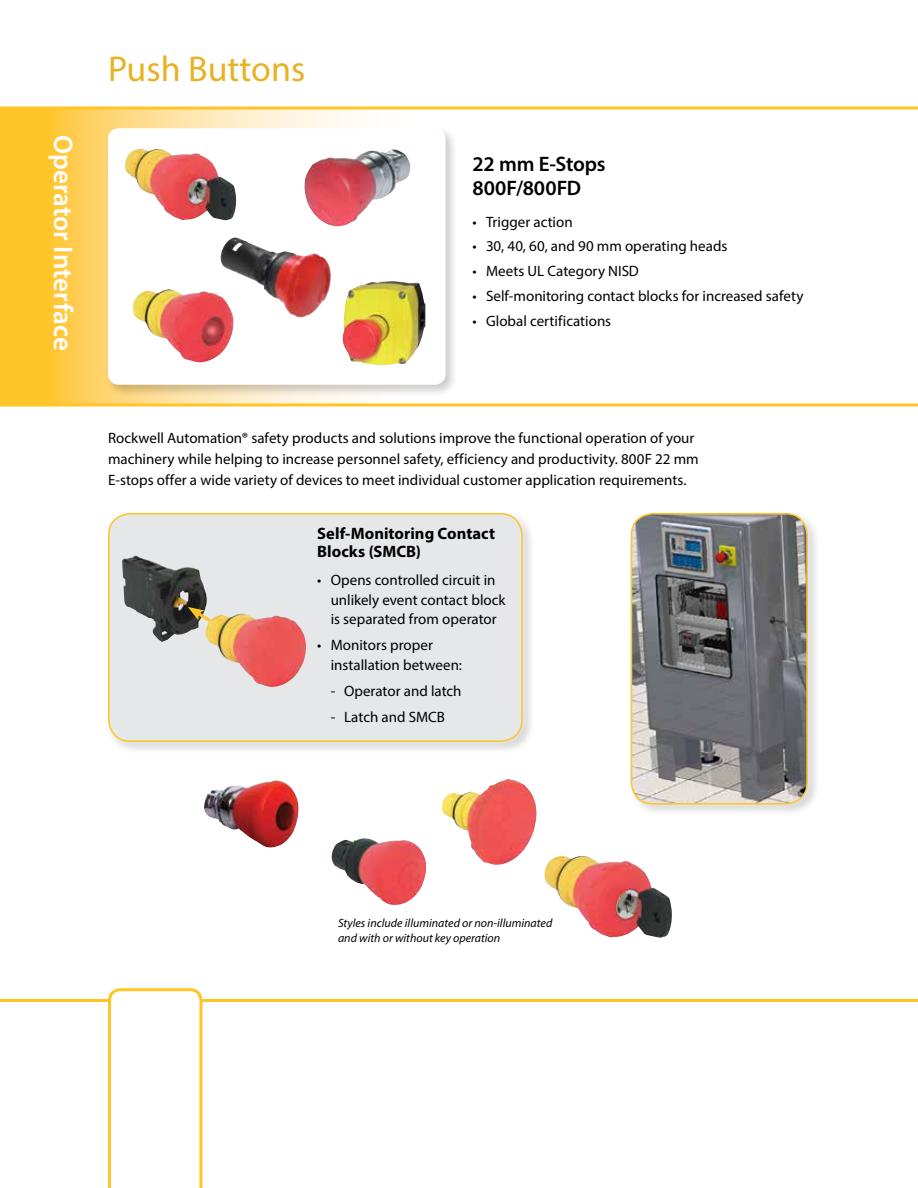
<style>
.page{position:relative;width:918px;height:1188px;background:#fff}
.page>*{position:absolute;margin:0;border:0;box-sizing:border-box;transform-origin:0 0}
.t1{font:36px "Myriad Pro";color:#e7b223}
.t2{font:600 27px "Myriad Pro";color:#fff}
.t3{font:600 21px/24px "Myriad Pro";letter-spacing:-.005em;color:#000}
.t4{font:700 16.5px/18px "Myriad Pro";color:#000}
.t5{font:15px/19.5px "Myriad Pro";color:#000}
.t6{font:italic 12px/15px "Myriad Pro";color:#000}
</style>
<div class="page">
<svg style="left:0;top:110px;width:472px;height:294px"></svg>
<hr style="left:0;top:404px;width:918px;height:2px;background:#ffc425">
<hr style="left:0;top:999px;width:918px;height:3px;background:#ffc425">
<svg style="left:0;top:106px;width:918px;height:4px;background:#ffd156"></svg>
<svg style="left:108px;top:988px;width:94px;height:200px"></svg>
<div style="left:98px;top:503px;width:434px;height:249px;background:#fff;opacity:.75"></div>
<div style="left:109px;top:514px;width:413px;height:227px;background:#e6e7e8;border-radius:22px"></div>
<div style="left:108px;top:513px;width:415px;height:229px;border:2px solid #ffc425;border-radius:22px"></div>
<div style="left:105px;top:125px;width:353px;height:272px;background:#000;opacity:.2"></div>
<div style="left:108px;top:128px;width:338px;height:257px;background:#fff;border-radius:11px"></div>
<img style="left:305px;top:149px;width:106px;height:78px">
<img style="left:125px;top:148px;width:111px;height:73px">
<img style="left:220px;top:237px;width:111px;height:81px">
<img style="left:343px;top:281px;width:83px;height:84px">
<img style="left:133px;top:289px;width:101px;height:74px">
<img style="left:122px;top:555px;width:85px;height:87px">
<svg style="left:188px;top:607px;width:19px;height:23px"></svg>
<img style="left:205px;top:614px;width:101px;height:73px">
<img style="left:204px;top:780px;width:94px;height:67px">
<img style="left:442px;top:779px;width:94px;height:86px">
<img style="left:332px;top:838px;width:94px;height:67px">
<img style="left:544px;top:855px;width:128px;height:83px">
<div style="left:621px;top:503px;width:196px;height:311px;background:#fff;opacity:.75"></div>
<img style="left:631px;top:514px;width:176px;height:290px">
<div style="left:631px;top:513px;width:177px;height:292px;border:2px solid #ffc425;border-radius:22px"></div>
<h2 class="t2" style="left:80px;top:135px;width:217px;rotate:90deg">Operator Interface</h2>
<h1 class="t1" style="left:108px;top:47px;width:199px">Push Buttons</h1>
<h3 class="t3" style="left:472px;top:151px;width:135px">22 mm E-Stops<br>800F/800FD</h3>
<p class="t5" style="left:472px;top:211px;width:102px">• Trigger action</p>
<p class="t5" style="left:472px;top:236px;width:256px">• 30, 40, 60, and 90 mm operating heads</p>
<p class="t5" style="left:472px;top:261px;width:168px">• Meets UL Category NISD</p>
<p class="t5" style="left:472px;top:286px;width:333px">• Self-monitoring contact blocks for increased safety</p>
<p class="t5" style="left:472px;top:310px;width:140px">• Global certifications</p>
<p class="t5" style="left:108px;top:427px;width:592px;line-height:21px">Rockwell Automation® safety products and solutions improve the functional operation of your machinery while helping to increase personnel safety, efficiency and productivity. 800F 22 mm<br>E-stops offer a wide variety of devices to meet individual customer application requirements.</p>
<p class="t4" style="left:317px;top:524px;width:179px">Self-Monitoring Contact<br>Blocks (SMCB)</p>
<p class="t5" style="left:331px;top:570px;width:176px;text-indent:-14px">• Opens controlled circuit in unlikely event contact block is separated from operator</p>
<p class="t5" style="left:331px;top:635px;width:133px;text-indent:-14px">• Monitors proper installation between:</p>
<p class="t5" style="left:331px;top:681px;width:132px">- Operator and latch</p>
<p class="t5" style="left:331px;top:707px;width:116px">- Latch and SMCB</p>
<p class="t6" style="left:338px;top:916px;width:216px">Styles include illuminated or non-illuminated and with or without key operation</p>
</div>
